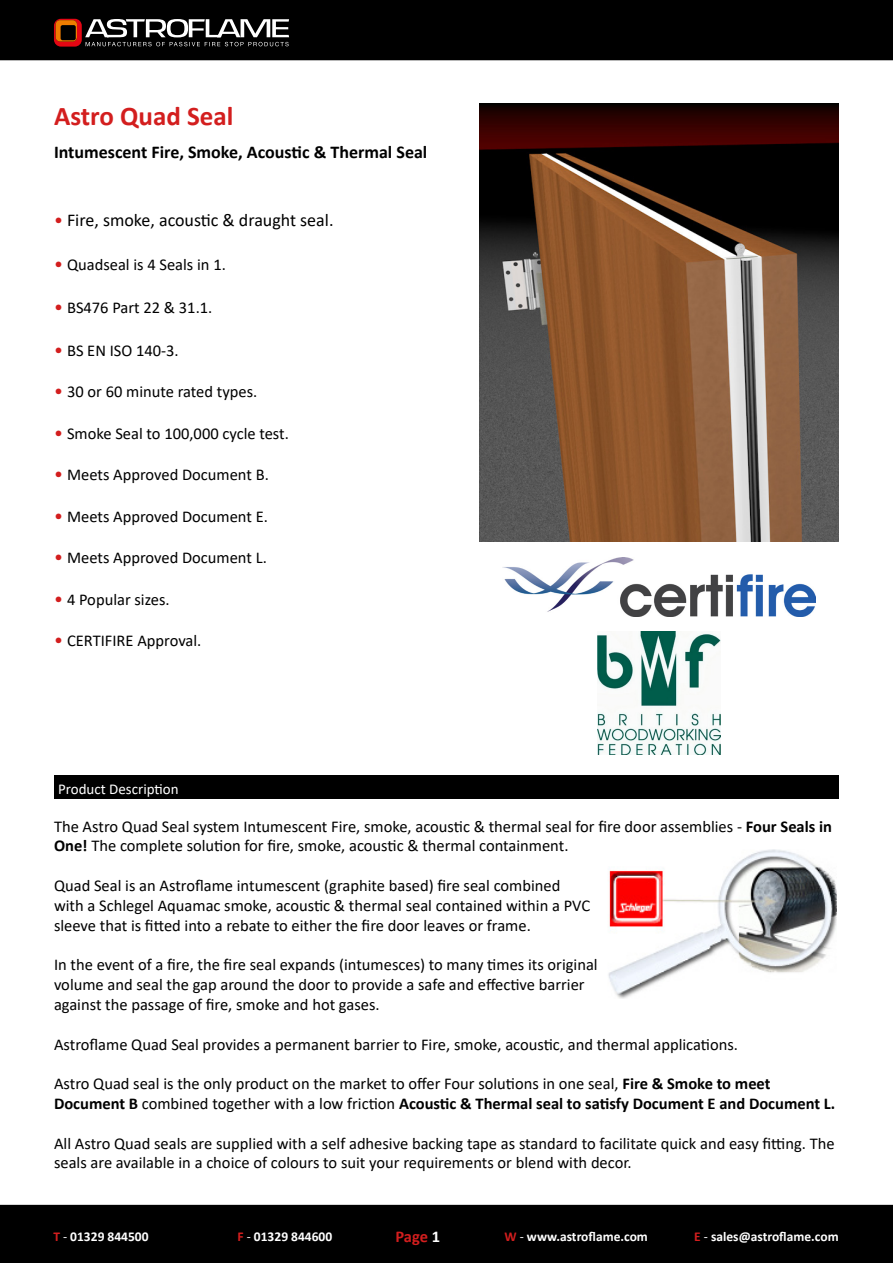
<style>
.page{position:relative;width:893px;height:1263px;background:#fff}
.page>*{position:absolute;margin:0;border:0;box-sizing:border-box;transform-origin:0 0}
.t1{font:700 27px "Calibri";color:#d31e1e}
.t2{font:700 18px "Calibri";color:#000}
.t3{font:18px "Calibri";color:#000}
.t4{font:16.5px/19.8px "Calibri";color:#000}
.t5{font:700 16.5px "Calibri";color:#d31e1e}
.t6{font:15px "Calibri";color:#fff}
.t7{font:700 13.5px "Calibri";color:#fff}
.s1{color:#d31e1e}
.s2{font-size:18px;color:#d31e1e}
.s3{font-weight:700}
.s4{font-weight:400}
.s5{color:#fff}
</style>
<div class="page">
<div style="left:0;top:0;width:893px;height:60px;background:#000"></div>
<div style="left:0;top:1205px;width:893px;height:58px;background:#000"></div>
<svg style="left:54px;top:19px;width:235px;height:28px"></svg>
<img style="left:479px;top:103px;width:360px;height:438px">
<div style="left:54px;top:775px;width:785px;height:24px;background:#000"></div>
<img style="left:598px;top:631px;width:123px;height:123px">
<img style="left:503px;top:558px;width:313px;height:59px">
<img style="left:608px;top:849px;width:229px;height:150px">
<h1 class="t1" style="left:54px;top:97px;width:181px">Astro Quad Seal</h1>
<p class="t2" style="left:54px;top:139px;width:375px">Intumescent Fire, Smoke, Acoustic &amp; Thermal Seal</p>
<p class="t3" style="left:54px;top:208px;width:281px"><span class="s1">•</span> Fire, smoke, acoustic &amp; draught seal.</p>
<p class="t4" style="left:54px;top:254px;width:173px"><span class="s2">•</span> Quadseal is 4 Seals in 1.</p>
<p class="t4" style="left:54px;top:297px;width:160px"><span class="s2">•</span> BS476 Part 22 &amp; 31.1.</p>
<p class="t4" style="left:54px;top:340px;width:126px"><span class="s2">•</span> BS EN ISO 140-3.</p>
<p class="t4" style="left:54px;top:382px;width:205px"><span class="s2">•</span> 30 or 60 minute rated types.</p>
<p class="t4" style="left:54px;top:423px;width:236px"><span class="s2">•</span> Smoke Seal to 100,000 cycle test.</p>
<p class="t4" style="left:54px;top:464px;width:216px"><span class="s2">•</span> Meets Approved Document B.</p>
<p class="t4" style="left:54px;top:506px;width:215px"><span class="s2">•</span> Meets Approved Document E.</p>
<p class="t4" style="left:54px;top:547px;width:214px"><span class="s2">•</span> Meets Approved Document L.</p>
<p class="t4" style="left:54px;top:589px;width:117px"><span class="s2">•</span> 4 Popular sizes.</p>
<p class="t4" style="left:54px;top:630px;width:149px"><span class="s2">•</span> CERTIFIRE Approval.</p>
<p class="t6" style="left:58px;top:778px;width:122px">Product Description</p>
<p class="t4" style="left:54px;top:816px;width:780px">The Astro Quad Seal system Intumescent Fire, smoke, acoustic &amp; thermal seal for fire door assemblies - <span class="s3">Four Seals in<br>One!</span> The complete solution for fire, smoke, acoustic &amp; thermal containment.</p>
<p class="t4" style="left:54px;top:875px;width:538px">Quad Seal is an Astroflame intumescent (graphite based) fire seal combined with a Schlegel Aquamac smoke, acoustic &amp; thermal seal contained within a PVC sleeve that is fitted into a rebate to either the fire door leaves or frame.</p>
<p class="t4" style="left:54px;top:954px;width:545px">In the event of a fire, the fire seal expands (intumesces) to many times its original volume and seal the gap around the door to provide a safe and effective barrier against the passage of fire, smoke and hot gases.</p>
<p class="t4" style="left:54px;top:1034px;width:686px">Astroflame Quad Seal provides a permanent barrier to Fire, smoke, acoustic, and thermal applications.</p>
<p class="t4" style="left:54px;top:1073px;width:783px">Astro Quad seal is the only product on the market to offer Four solutions in one seal, <span class="s3">Fire &amp; Smoke to meet<br>Document B</span> combined together with a low friction <span class="s3">Acoustic &amp; Thermal seal to satisfy Document E and Document L.</span></p>
<p class="t4" style="left:54px;top:1133px;width:782px">All Astro Quad seals are supplied with a self adhesive backing tape as standard to facilitate quick and easy fitting. The seals are available in a choice of colours to suit your requirements or blend with decor.</p>
<p class="t7" style="left:53px;top:1227px;width:97px"><span class="s1">T</span> <span class="s4">-</span> 01329 844500</p>
<p class="t7" style="left:238px;top:1227px;width:96px"><span class="s1">F</span> <span class="s4">-</span> 01329 844600</p>
<p class="t5" style="left:395px;top:1225px;width:46px">Page <span class="s5">1</span></p>
<p class="t7" style="left:504px;top:1227px;width:145px"><span class="s1">W</span> <span class="s4">-</span> www.astroflame.com</p>
<p class="t7" style="left:694px;top:1227px;width:146px"><span class="s1">E</span> <span class="s4">-</span> sales@astroflame.com</p>
</div>
